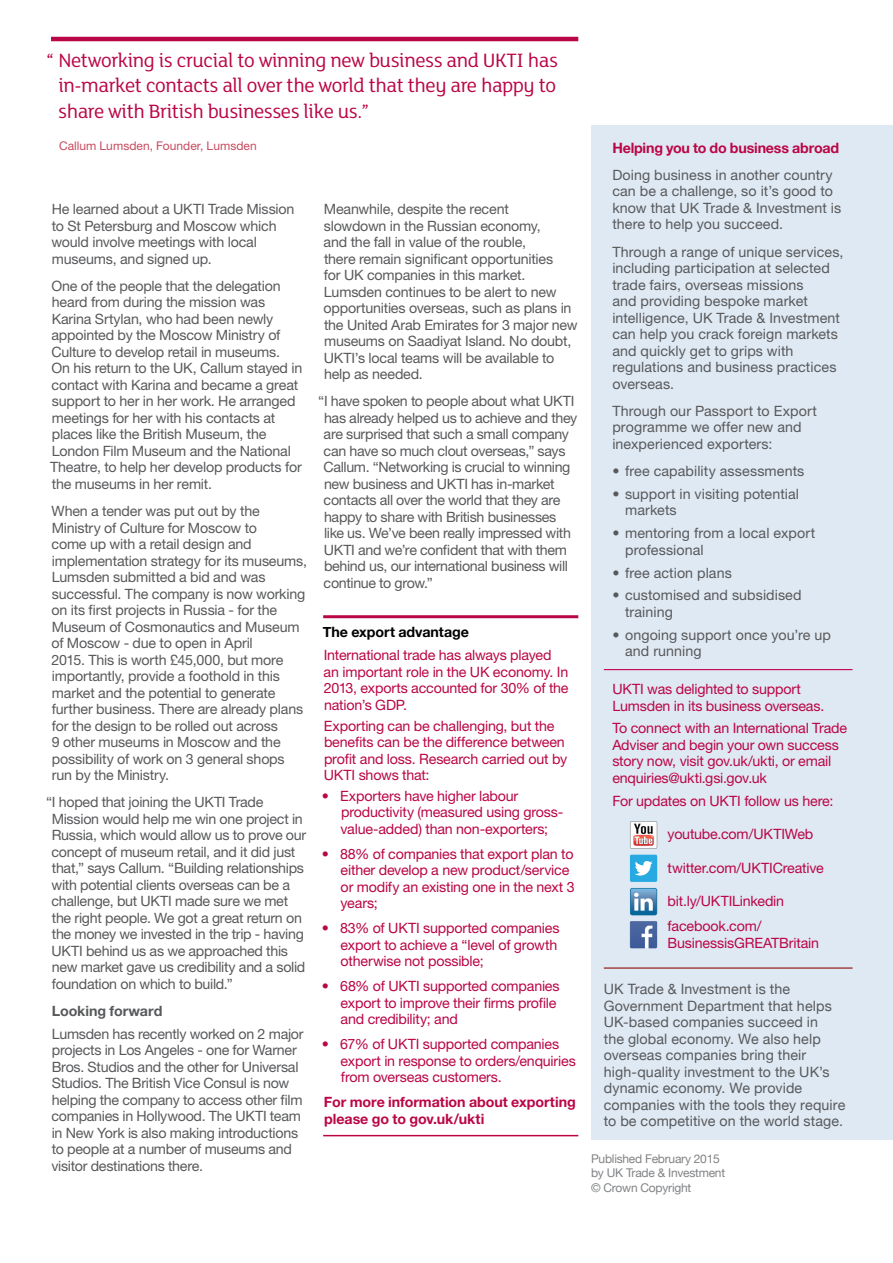
<style>
.page{position:relative;width:893px;height:1263px;background:#fff}
.page>*{position:absolute;margin:0;border:0;box-sizing:border-box;transform-origin:0 0}
._09_Quote{font:21px/25.5px "FS Lola";letter-spacing:-.02em;color:#ba0646;text-align:justify}
._04_BodyCopy{font:14.25px/16.5px "Helvetica Neue LT Std";letter-spacing:-.015em;color:#58595b}
.top_tips_bullits{font:14.25px/16.5px "Helvetica Neue LT Std";letter-spacing:-.015em;color:#ba0646}
._04_BodyCopy-2{font:14.25px/16.5px "Helvetica Neue LT Std";letter-spacing:.005em;color:#58595b}
.Boilerplate_sign_off{font:14.25px/16.5px "Helvetica Neue";letter-spacing:.01em;color:#58595b}
._04a_BodyCopyHighlig{font:14.25px/16.5px "Helvetica Neue LT Std";letter-spacing:-.015em;color:#ba0646}
.CTA_text{font:14.25px/16.5px "Helvetica Neue LT Std";letter-spacing:-.015em;color:#ba0646}
._05_Bullet{font:14.25px/16.5px "Helvetica Neue LT Std";letter-spacing:.005em;color:#58595b}
.Social_media_links{font:14.25px/16.5px "Helvetica Neue LT Std";letter-spacing:-.015em;color:#ba0646}
._04_BodyCopy-3{font:14.25px/16.5px "Helvetica Neue LT Std";letter-spacing:.01em;color:#58595b}
.Further_info_text{font:700 14.25px/16.5px "Helvetica Neue LT Std";letter-spacing:-.005em;color:#ba0646}
.Final_sidebar_bullit{font:14.25px/16.5px "Helvetica Neue LT Std";letter-spacing:.005em;color:#58595b}
.above_social_media_l{font:14.25px "Helvetica Neue LT Std";letter-spacing:-.015em;color:#ba0646}
.sidebar_heading{font:700 14.25px "Helvetica Neue";letter-spacing:-.015em;color:#ba0646}
._03a_SubHighlight{font:700 14.25px "Helvetica Neue";letter-spacing:-.005em;color:#000}
._03_Subhead{font:700 14.25px "Helvetica Neue LT Std";letter-spacing:-.005em;color:#58595b}
._08_Signoff{font:12px/14.2px "Helvetica Neue";letter-spacing:-.02em;color:#808285}
.quotee{font:12px "Helvetica Neue LT Std";letter-spacing:.005em;color:#c74a5f}
</style>
<div class="page">
<hr style="left:323px;top:615px;width:255px;height:3px;background:#ba0646">
<hr style="left:323px;top:1135px;width:255px;height:1px;background:#ba0646">
<hr style="left:51px;top:37px;width:527px;height:4px;background:#ba0646">
<div style="left:591px;top:125px;width:302px;height:1015px;background:#dfe9f3"></div>
<hr style="left:604px;top:669px;width:249px;height:1px;background:#c60651">
<hr style="left:604px;top:967px;width:249px;height:1px;background:#8b0f04">
<svg style="left:630px;top:821px;width:27px;height:28px"></svg>
<svg style="left:630px;top:855px;width:27px;height:27px"></svg>
<svg style="left:630px;top:888px;width:27px;height:27px"></svg>
<svg style="left:630px;top:921px;width:27px;height:27px"></svg>
<p class="_09_Quote" style="left:58px;top:46px;width:501px;text-indent:-12px">“ Networking is crucial to winning new business and UKTI has in-market contacts all over the world that they are happy to share with British businesses like us.”</p>
<p class="quotee" style="left:59px;top:138px;width:199px">Callum Lumsden, Founder, Lumsden</p>
<p class="sidebar_heading" style="left:612px;top:139px;width:228px">Helping you to do business abroad</p>
<p class="_04_BodyCopy-2" style="left:612px;top:166px;width:230px">Doing business in another country can be a challenge, so it’s good to know that UK Trade &amp; Investment is there to help you succeed.</p>
<p class="_04_BodyCopy-2" style="left:612px;top:243px;width:233px">Through a range of unique services, including participation at selected trade fairs, overseas missions<br>and providing bespoke market intelligence, UK Trade &amp; Investment can help you crack foreign markets and quickly get to grips with regulations and business practices overseas.</p>
<p class="_04_BodyCopy-3" style="left:612px;top:402px;width:206px">Through our Passport to Export programme we offer new and inexperienced exporters:</p>
<p class="_05_Bullet" style="left:612px;top:462px;width:194px">• free capability assessments</p>
<p class="_05_Bullet" style="left:625px;top:485px;width:175px;text-indent:-13px">• support in visiting potential markets</p>
<p class="_05_Bullet" style="left:625px;top:525px;width:192px;text-indent:-13px">• mentoring from a local export professional</p>
<p class="_05_Bullet" style="left:612px;top:564px;width:121px">• free action plans</p>
<p class="_05_Bullet" style="left:625px;top:587px;width:178px;text-indent:-13px">• customised and subsidised training</p>
<p class="Final_sidebar_bullit" style="left:625px;top:626px;width:207px;text-indent:-13px">• ongoing support once you’re up and running</p>
<p class="CTA_text" style="left:612px;top:680px;width:213px">UKTI was delighted to support<br>Lumsden in its business overseas.</p>
<p class="CTA_text" style="left:612px;top:720px;width:236px">To connect with an International Trade Adviser and begin your own success story now, visit gov.uk/ukti, or email enquiries@ukti.gsi.gov.uk</p>
<p class="above_social_media_l" style="left:612px;top:792px;width:222px">For updates on UKTI follow us here:</p>
<p class="Social_media_links" style="left:668px;top:826px;width:147px">youtube.com/UKTIWeb</p>
<p class="Social_media_links" style="left:668px;top:859px;width:158px">twitter.com/UKTICreative</p>
<p class="Social_media_links" style="left:668px;top:893px;width:118px">bit.ly/UKTILinkedin</p>
<p class="Social_media_links" style="left:668px;top:918px;width:153px">facebook.com/<br>BusinessisGREATBritain</p>
<p class="Boilerplate_sign_off" style="left:604px;top:980px;width:243px">UK Trade &amp; Investment is the<br>Government Department that helps<br>UK-based companies succeed in<br>the global economy. We also help overseas companies bring their high-quality investment to the UK’s dynamic economy. We provide companies with the tools they require to be competitive on the world stage.</p>
<p class="_08_Signoff" style="left:591px;top:1151px;width:136px">Published February 2015 by UK Trade &amp; Investment © Crown Copyright</p>
<p class="_04_BodyCopy" style="left:52px;top:201px;width:244px">He learned about a UKTI Trade Mission to St Petersburg and Moscow which would involve meetings with local museums, and signed up.</p>
<p class="_04_BodyCopy" style="left:50px;top:277px;width:254px">One of the people that the delegation heard from during the mission was Karina Srtylan, who had been newly appointed by the Moscow Ministry of Culture to develop retail in museums.<br>On his return to the UK, Callum stayed in contact with Karina and became a great support to her in her work. He arranged meetings for her with his contacts at places like the British Museum, the London Film Museum and the National Theatre, to help her develop products for the museums in her remit.</p>
<p class="_04_BodyCopy" style="left:51px;top:503px;width:257px">When a tender was put out by the Ministry of Culture for Moscow to<br>come up with a retail design and implementation strategy for its museums, Lumsden submitted a bid and was successful. The company is now working on its first projects in Russia - for the Museum of Cosmonautics and Museum of Moscow - due to open in April<br>2015. This is worth £45,000, but more importantly, provide a foothold in this market and the potential to generate further business. There are already plans for the design to be rolled out across<br>9 other museums in Moscow and the possibility of work on 3 general shops run by the Ministry.</p>
<p class="_04_BodyCopy" style="left:51px;top:794px;width:256px;text-indent:-5px">“I hoped that joining the UKTI Trade Mission would help me win one project in Russia, which would allow us to prove our concept of museum retail, and it did just that,” says Callum. “Building relationships with potential clients overseas can be a challenge, but UKTI made sure we met the right people. We got a great return on the money we invested in the trip - having UKTI behind us as we approached this new market gave us credibility and a solid foundation on which to build.”</p>
<p class="_03_Subhead" style="left:52px;top:1002px;width:112px">Looking forward</p>
<p class="_04_BodyCopy" style="left:51px;top:1025px;width:254px">Lumsden has recently worked on 2 major projects in Los Angeles - one for Warner Bros. Studios and the other for Universal Studios. The British Vice Consul is now helping the company to access other film companies in Hollywood. The UKTI team in New York is also making introductions to people at a number of museums and visitor destinations there.</p>
<p class="_04_BodyCopy" style="left:324px;top:201px;width:256px">Meanwhile, despite the recent<br>slowdown in the Russian economy,<br>and the fall in value of the rouble,<br>there remain significant opportunities<br>for UK companies in this market.<br>Lumsden continues to be alert to new opportunities overseas, such as plans in the United Arab Emirates for 3 major new museums on Saadiyat Island. No doubt, UKTI’s local teams will be available to help as needed.</p>
<p class="_04_BodyCopy" style="left:324px;top:393px;width:255px;text-indent:-5px">“I have spoken to people about what UKTI has already helped us to achieve and they are surprised that such a small company can have so much clout overseas,” says Callum. “Networking is crucial to winning new business and UKTI has in-market contacts all over the world that they are happy to share with British businesses like us. We’ve been really impressed with UKTI and we’re confident that with them behind us, our international business will continue to grow.”</p>
<p class="_03a_SubHighlight" style="left:323px;top:623px;width:148px">The export advantage</p>
<p class="_04a_BodyCopyHighlig" style="left:324px;top:647px;width:246px">International trade has always played an important role in the UK economy. In<br>2013, exports accounted for 30% of the nation’s GDP.</p>
<p class="_04a_BodyCopyHighlig" style="left:324px;top:717px;width:245px">Exporting can be challenging, but the benefits can be the difference between profit and loss. Research carried out by UKTI shows that:</p>
<p class="top_tips_bullits" style="left:341px;top:787px;width:224px;text-indent:-19px">• Exporters have higher labour productivity (measured using gross&shy;value-added) than non-exporters;</p>
<p class="top_tips_bullits" style="left:341px;top:845px;width:236px;text-indent:-19px">• 88% of companies that export plan to either develop a new product/service or modify an existing one in the next 3 years;</p>
<p class="top_tips_bullits" style="left:341px;top:920px;width:220px;text-indent:-19px">• 83% of UKTI supported companies export to achieve a “level of growth otherwise not possible;</p>
<p class="top_tips_bullits" style="left:341px;top:978px;width:221px;text-indent:-19px">• 68% of UKTI supported companies export to improve their firms profile and credibility; and</p>
<p class="top_tips_bullits" style="left:341px;top:1036px;width:237px;text-indent:-19px">• 67% of UKTI supported companies export in response to orders/enquiries from overseas customers.</p>
<p class="Further_info_text" style="left:324px;top:1094px;width:253px">For more information about exporting please go to gov.uk/ukti</p>
</div>
